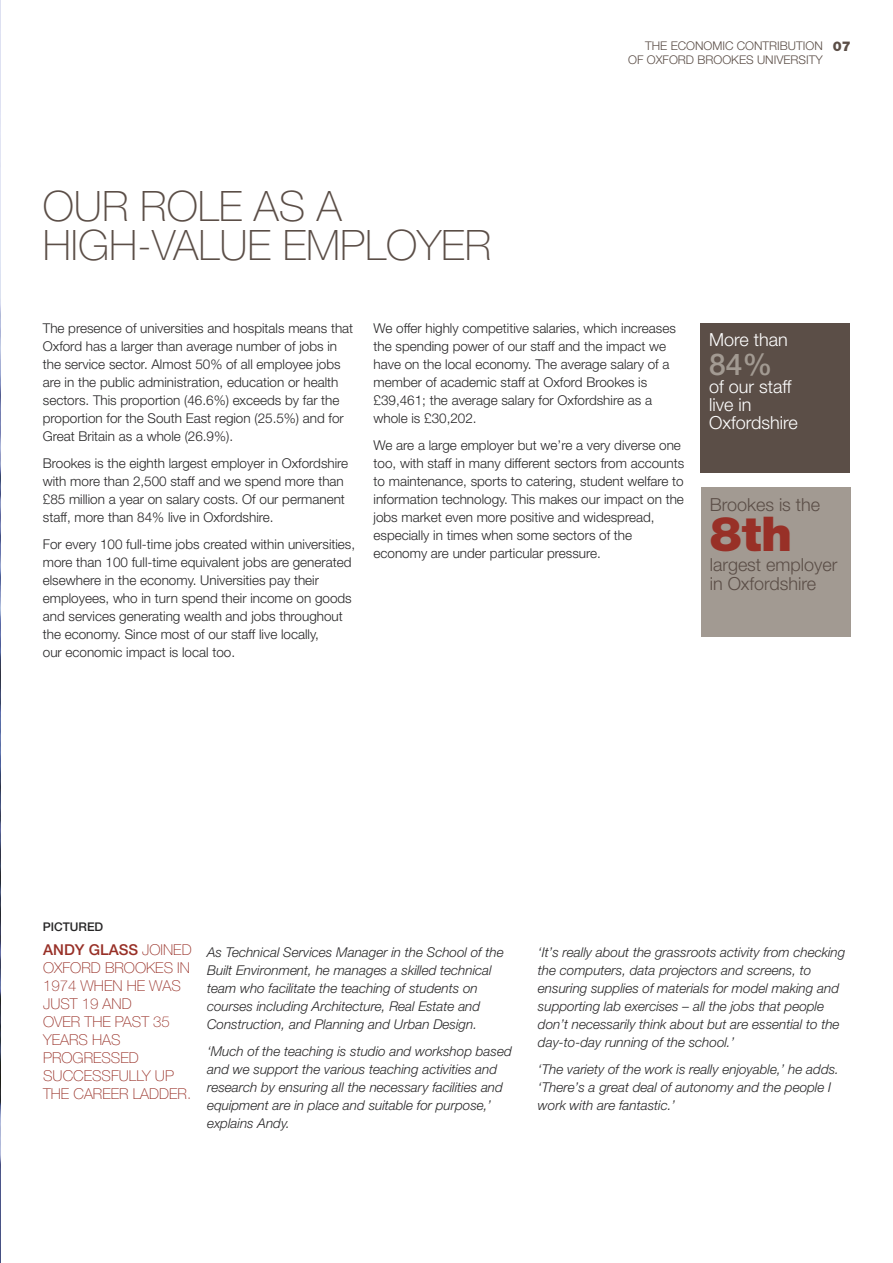
<style>
.page{position:relative;width:893px;height:1263px;background:#fff}
.page>*{position:absolute;margin:0;border:0;box-sizing:border-box;transform-origin:0 0}
.t1{font:900 48px "Helvetica Neue";color:#983027}
.t2{font:100 42px/39px "Helvetica Neue";color:#5b4e47}
.t3{font:500 30px "Helvetica Neue";color:#a29a92}
.t4{font:300 18px/19.5px "Helvetica Neue";color:#5b4e47}
.t5{font:300 18px/18px "Helvetica Neue";color:#fff}
.t6{font:100 15px/18px "Helvetica Neue";color:#983027}
.t7{font:300 13.5px/18px "Helvetica Neue";color:#272627}
.t8{font:italic 300 13.5px/18px "Helvetica Neue";color:#272627}
.t9{font:900 13.5px "Helvetica Neue";color:#5b4e47}
.t10{font:300 12px/13.5px "Helvetica Neue";color:#5b4e47;text-align:right}
.t11{font:500 12px "Helvetica Neue";color:#272627}
.s1{font-weight:500}
</style>
<div class="page">
<div style="left:701px;top:323px;width:149px;height:149px;background:#5b4e47"></div>
<div style="left:701px;top:488px;width:149px;height:149px;background:#a29a92"></div>
<img style="left:0;top:0;width:1px;height:1263px">
<h2 class="t2" style="left:43px;top:191px;width:450px">OUR ROLE AS A<br>HIGH-VALUE EMPLOYER</h2>
<p class="t10" style="left:628px;top:40px;width:196px">THE ECONOMIC CONTRIBUTION<br>OF OXFORD BROOKES UNIVERSITY</p>
<p class="t9" style="left:833px;top:41px;width:20px">07</p>
<p class="t7" style="left:43px;top:320px;width:312px">The presence of universities and hospitals means that Oxford has a larger than average number of jobs in the service sector. Almost 50% of all employee jobs are in the public administration, education or health sectors. This proportion (46.6%) exceeds by far the proportion for the South East region (25.5%) and for Great Britain as a whole (26.9%).</p>
<p class="t7" style="left:43px;top:455px;width:307px">Brookes is the eighth largest employer in Oxfordshire with more than 2,500 staff and we spend more than £85 million a year on salary costs. Of our permanent staff, more than 84% live in Oxfordshire.</p>
<p class="t7" style="left:43px;top:536px;width:314px">For every 100 full-time jobs created within universities, more than 100 full-time equivalent jobs are generated elsewhere in the economy. Universities pay their employees, who in turn spend their income on goods and services generating wealth and jobs throughout the economy. Since most of our staff live locally,<br>our economic impact is local too.</p>
<p class="t7" style="left:374px;top:320px;width:304px">We offer highly competitive salaries, which increases the spending power of our staff and the impact we have on the local economy. The average salary of a member of academic staff at Oxford Brookes is £39,461; the average salary for Oxfordshire as a whole is £30,202.</p>
<p class="t7" style="left:374px;top:437px;width:312px">We are a large employer but we’re a very diverse one too, with staff in many different sectors from accounts to maintenance, sports to catering, student welfare to information technology. This makes our impact on the jobs market even more positive and widespread, especially in times when some sectors of the economy are under particular pressure.</p>
<h3 class="t5" style="left:709px;top:333px;width:80px">More than</h3>
<h3 class="t3" style="left:709px;top:353px;width:65px">84%</h3>
<h3 class="t5" style="left:709px;top:379px;width:90px">of our staff live in<br>Oxfordshire</h3>
<h3 class="t4" style="left:710px;top:496px;width:112px">Brookes is the</h3>
<h1 class="t1" style="left:710px;top:517px;width:84px">8th</h1>
<h3 class="t4" style="left:710px;top:556px;width:129px">largest employer in Oxfordshire</h3>
<p class="t11" style="left:43px;top:923px;width:62px">PICTURED</p>
<p class="t6" style="left:43px;top:942px;width:150px"><span class="s1">ANDY GLASS</span> JOINED<br>OXFORD BROOKES IN<br>1974 WHEN HE WAS<br>JUST 19 AND<br>OVER THE PAST 35<br>YEARS HAS<br>PROGRESSED<br>SUCCESSFULLY UP<br>THE CAREER LADDER.</p>
<p class="t8" style="left:207px;top:944px;width:298px">As Technical Services Manager in the School of the Built Environment, he manages a skilled technical team who facilitate the teaching of students on courses including Architecture, Real Estate and Construction, and Planning and Urban Design.</p>
<p class="t8" style="left:207px;top:1043px;width:306px">‘Much of the teaching is studio and workshop based and we support the various teaching activities and research by ensuring all the necessary facilities and equipment are in place and suitable for purpose,’ explains Andy.</p>
<p class="t8" style="left:538px;top:944px;width:309px">‘It’s really about the grassroots activity from checking the computers, data projectors and screens, to ensuring supplies of materials for model making and supporting lab exercises – all the jobs that people don’t necessarily think about but are essential to the day-to-day running of the school.’</p>
<p class="t8" style="left:538px;top:1061px;width:303px">‘The variety of the work is really enjoyable,’ he adds. ‘There’s a great deal of autonomy and the people I work with are fantastic.’</p>
</div>
